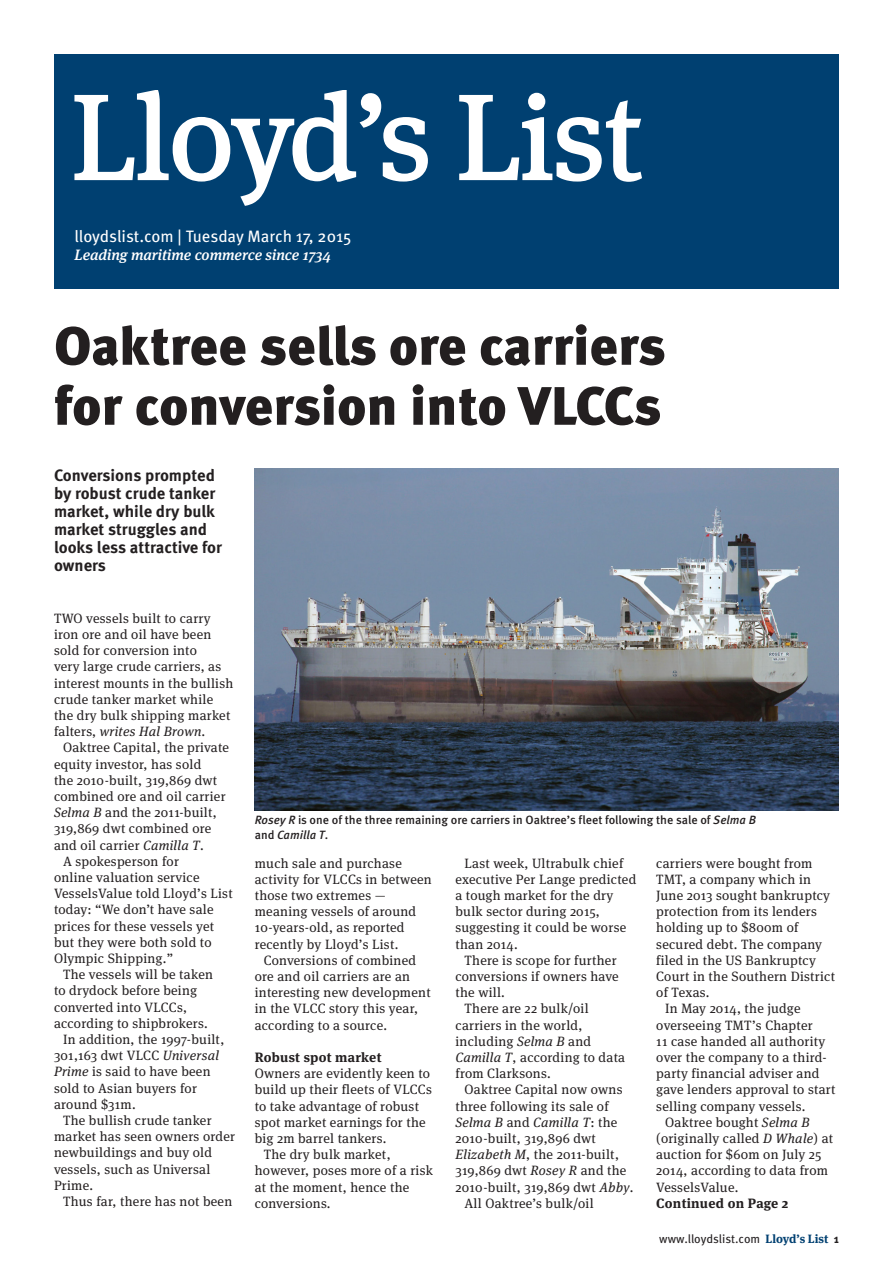
<style>
.page{position:relative;width:893px;height:1263px;background:#fff}
.page>*{position:absolute;margin:0;border:0;box-sizing:border-box;transform-origin:0 0}
.t1{font:900 54px/60px "Meta OT";letter-spacing:-.005em;color:#231f20}
.t2{font:700 16.5px/18px "Meta OT";color:#231f20}
.t3{font:16.5px "Meta OT";letter-spacing:-.005em;color:#fff}
.t4{font:italic 500 15px "Meta Serif OT";color:#fff}
.t5{font:13.5px/16.2px "Meta Serif OT";letter-spacing:.02em;color:#231f20}
.t6{font:700 13.5px "Meta Serif OT";letter-spacing:.02em;color:#231f20}
.t7{font:italic 13.5px "Meta Serif OT";letter-spacing:.02em;color:#231f20}
.t8{font:500 12px/14.4px "Meta OT";color:#231f20}
.t9{font:12px "Meta OT";letter-spacing:-.005em;color:#231f20}
.s1{font-style:italic}
.s2{font-style:normal}
.s3{font-family:"Meta Serif OT";font-weight:700;color:#004071}
.s4{font-weight:700}
</style>
<div class="page">
<div style="left:54px;top:54px;width:785px;height:234px;background:#004071"></div>
<svg style="left:74px;top:90px;width:354px;height:116px"></svg>
<svg style="left:459px;top:93px;width:183px;height:89px"></svg>
<img style="left:255px;top:468px;width:584px;height:342px">
<p class="t3" style="left:74px;top:226px;width:279px">lloydslist.com | Tuesday March 17, 2015</p>
<p class="t4" style="left:74px;top:245px;width:258px">Leading maritime commerce since 1734</p>
<h1 class="t1" style="left:54px;top:318px;width:613px">Oaktree sells ore carriers for conversion into VLCCs</h1>
<p class="t2" style="left:54px;top:466px;width:169px">Conversions prompted by robust crude tanker market, while dry bulk market struggles and looks less attractive for owners</p>
<p class="t5" style="left:54px;top:610px;width:181px">TWO vessels built to carry iron ore and oil have been sold for conversion into<br>very large crude carriers, as interest mounts in the bullish crude tanker market while the dry bulk shipping market falters, <span class="s1">writes Hal Brown.</span></p>
<p class="t5" style="left:63px;top:740px;width:168px">Oaktree Capital, the private</p>
<p class="t5" style="left:54px;top:756px;width:149px">equity investor, has sold</p>
<p class="t5" style="left:54px;top:772px;width:165px">the 2010-built, 319,869 dwt</p>
<p class="t5" style="left:54px;top:788px;width:173px">combined ore and oil carrier</p>
<p class="t5" style="left:54px;top:805px;width:164px"><span class="s1">Selma B</span> and the 2011-built,</p>
<p class="t5" style="left:54px;top:821px;width:159px">319,869 dwt combined ore</p>
<p class="t5" style="left:54px;top:837px;width:151px">and oil carrier <span class="s1">Camilla T</span>.</p>
<p class="t5" style="left:63px;top:853px;width:117px">A spokesperson for</p>
<p class="t5" style="left:54px;top:869px;width:147px">online valuation service</p>
<p class="t5" style="left:54px;top:886px;width:180px">VesselsValue told Lloyd’s List</p>
<p class="t5" style="left:54px;top:902px;width:161px">today: “We don’t have sale</p>
<p class="t5" style="left:54px;top:918px;width:162px">prices for these vessels yet</p>
<p class="t5" style="left:54px;top:934px;width:159px">but they were both sold to</p>
<p class="t5" style="left:54px;top:950px;width:121px">Olympic Shipping.”</p>
<p class="t5" style="left:63px;top:967px;width:151px">The vessels will be taken</p>
<p class="t5" style="left:54px;top:983px;width:145px">to drydock before being</p>
<p class="t5" style="left:54px;top:999px;width:135px">converted into VLCCs,</p>
<p class="t5" style="left:54px;top:1015px;width:155px">according to shipbrokers.</p>
<p class="t5" style="left:63px;top:1031px;width:163px">In addition, the 1997-built,</p>
<p class="t5" style="left:54px;top:1048px;width:167px">301,163 dwt VLCC <span class="s1">Universal</span></p>
<p class="t5" style="left:54px;top:1064px;width:158px"><span class="s1">Prime</span> is said to have been</p>
<p class="t5" style="left:54px;top:1080px;width:144px">sold to Asian buyers for</p>
<p class="t5" style="left:54px;top:1096px;width:83px">around $31m.</p>
<p class="t5" style="left:63px;top:1112px;width:150px">The bullish crude tanker</p>
<p class="t5" style="left:54px;top:1129px;width:183px">market has seen owners order</p>
<p class="t5" style="left:54px;top:1145px;width:160px">newbuildings and buy old</p>
<p class="t5" style="left:54px;top:1161px;width:158px">vessels, such as Universal</p>
<p class="t5" style="left:54px;top:1177px;width:41px">Prime.</p>
<p class="t5" style="left:63px;top:1193px;width:171px">Thus far, there has not been</p>
<p class="t8" style="left:255px;top:813px;width:503px"><span class="s1">Rosey R</span> is one of the three remaining ore carriers in Oaktree’s fleet following the sale of <span class="s1">Selma B </span>and <span class="s1">Camilla T</span>.</p>
<p class="t5" style="left:255px;top:855px;width:179px">much sale and purchase activity for VLCCs in between those two extremes — meaning vessels of around<br>10-years-old, as reported recently by Lloyd’s List.</p>
<p class="t5" style="left:255px;top:952px;width:177px;text-indent:9px">Conversions of combined ore and oil carriers are an interesting new development in the VLCC story this year, according to a source.</p>
<p class="t6" style="left:255px;top:1049px;width:128px">Robust spot market</p>
<p class="t5" style="left:255px;top:1066px;width:177px">Owners are evidently keen to</p>
<p class="t5" style="left:255px;top:1082px;width:179px">build up their fleets of VLCCs</p>
<p class="t5" style="left:255px;top:1098px;width:166px">to take advantage of robust</p>
<p class="t5" style="left:255px;top:1114px;width:172px">spot market earnings for the</p>
<p class="t5" style="left:255px;top:1130px;width:133px">big 2m barrel tankers.</p>
<p class="t5" style="left:264px;top:1147px;width:129px">The dry bulk market,</p>
<p class="t5" style="left:255px;top:1163px;width:180px">however, poses more of a risk</p>
<p class="t5" style="left:255px;top:1179px;width:156px">at the moment, hence the</p>
<p class="t5" style="left:255px;top:1195px;width:77px">conversions.</p>
<p class="t5" style="left:455px;top:855px;width:182px;text-indent:9px">Last week, Ultrabulk chief executive Per Lange predicted a tough market for the dry bulk sector during 2015, suggesting it could be worse than 2014.</p>
<p class="t5" style="left:464px;top:952px;width:154px">There is scope for further</p>
<p class="t5" style="left:455px;top:968px;width:165px">conversions if owners have</p>
<p class="t5" style="left:455px;top:985px;width:51px">the will.</p>
<p class="t5" style="left:464px;top:1001px;width:126px">There are 22 bulk/oil</p>
<p class="t5" style="left:455px;top:1017px;width:129px">carriers in the world,</p>
<p class="t5" style="left:455px;top:1033px;width:137px">including <span class="s1">Selma B</span> and</p>
<p class="t5" style="left:455px;top:1049px;width:171px"><span class="s1">Camilla T</span>, according to data</p>
<p class="t5" style="left:455px;top:1066px;width:97px">from Clarksons.</p>
<p class="t5" style="left:464px;top:1082px;width:160px">Oaktree Capital now owns</p>
<p class="t5" style="left:455px;top:1098px;width:155px">three following its sale of</p>
<p class="t7" style="left:455px;top:1114px;width:163px">Selma B <span class="s2">and</span> Camilla T<span class="s2">: the</span></p>
<p class="t5" style="left:455px;top:1130px;width:142px">2010-built, 319,896 dwt</p>
<p class="t5" style="left:455px;top:1147px;width:165px"><span class="s1">Elizabeth M</span>, the 2011-built,</p>
<p class="t5" style="left:455px;top:1163px;width:172px">319,869 dwt <span class="s1">Rosey R</span> and the</p>
<p class="t5" style="left:455px;top:1179px;width:180px">2010-built, 319,869 dwt <span class="s1">Abby</span>.</p>
<p class="t5" style="left:464px;top:1195px;width:131px">All Oaktree’s bulk/oil</p>
<p class="t5" style="left:656px;top:855px;width:158px">carriers were bought from</p>
<p class="t5" style="left:656px;top:871px;width:156px">TMT, a company which in</p>
<p class="t5" style="left:656px;top:887px;width:175px">June 2013 sought bankruptcy</p>
<p class="t5" style="left:656px;top:904px;width:162px">protection from its lenders</p>
<p class="t5" style="left:656px;top:920px;width:144px">holding up to $800m of</p>
<p class="t5" style="left:656px;top:936px;width:167px">secured debt. The company</p>
<p class="t5" style="left:656px;top:952px;width:161px">filed in the US Bankruptcy</p>
<p class="t5" style="left:656px;top:968px;width:180px">Court in the Southern District</p>
<p class="t5" style="left:656px;top:985px;width:55px">of Texas.</p>
<p class="t5" style="left:665px;top:1001px;width:137px">In May 2014, the judge</p>
<p class="t5" style="left:656px;top:1017px;width:158px">overseeing TMT’s Chapter</p>
<p class="t5" style="left:656px;top:1033px;width:171px">11 case handed all authority</p>
<p class="t5" style="left:656px;top:1049px;width:172px">over the company to a third-</p>
<p class="t5" style="left:656px;top:1066px;width:165px">party financial adviser and</p>
<p class="t5" style="left:656px;top:1082px;width:181px">gave lenders approval to start</p>
<p class="t5" style="left:656px;top:1098px;width:151px">selling company vessels.</p>
<p class="t5" style="left:665px;top:1114px;width:146px">Oaktree bought <span class="s1">Selma B</span></p>
<p class="t5" style="left:656px;top:1130px;width:178px">(originally called <span class="s1">D Whale</span>) at</p>
<p class="t5" style="left:656px;top:1147px;width:167px">auction for $60m on July 25</p>
<p class="t5" style="left:656px;top:1163px;width:173px">2014, according to data from</p>
<p class="t5" style="left:656px;top:1179px;width:84px">VesselsValue.</p>
<p class="t6" style="left:656px;top:1195px;width:134px">Continued on Page 2</p>
<p class="t9" style="left:659px;top:1231px;width:181px">www.lloydslist.com <span class="s3">Lloyd’s List</span> <span class="s4">1</span></p>
</div>
